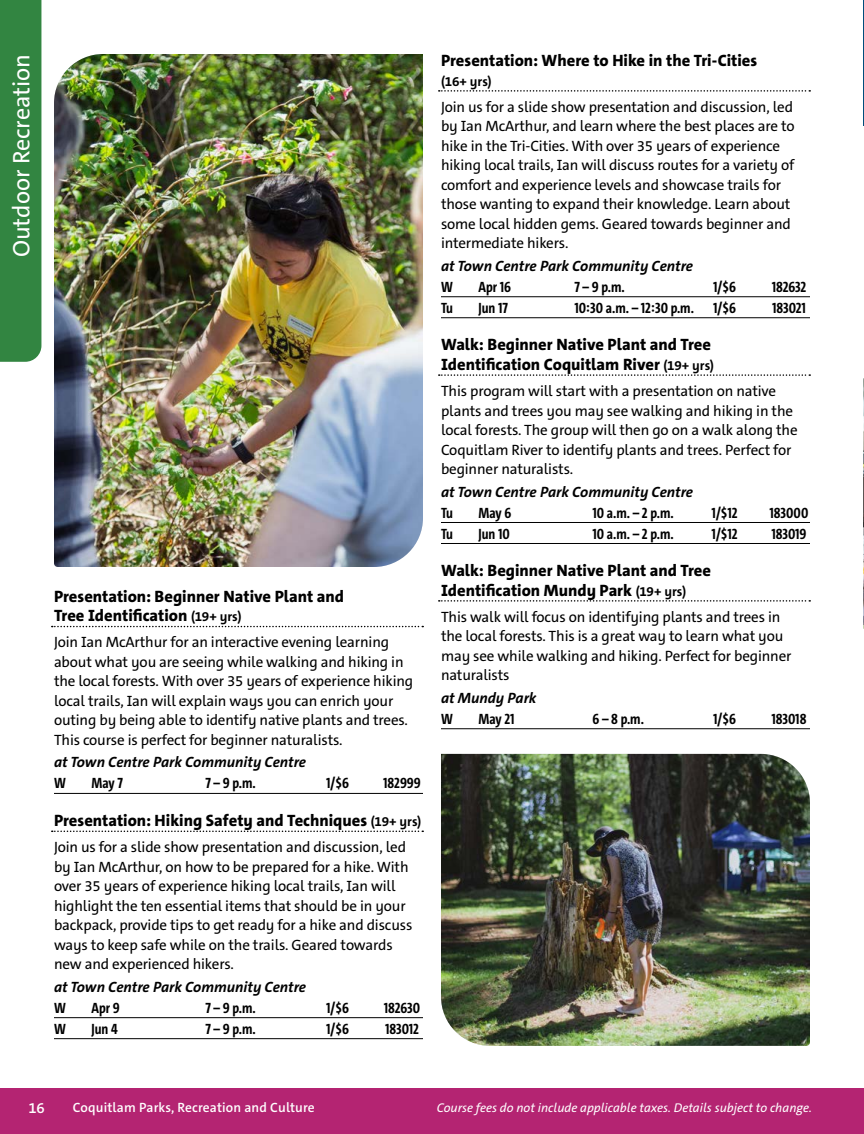
<style>
.page{position:relative;width:864px;height:1134px;background:#fff}
.page>*{position:absolute;margin:0;border:0;box-sizing:border-box;transform-origin:0 0}
.t1{font:24px "The Sans C5";color:#fff}
.Program_Copy{font:800 16.5px/19.5px "The Sans C5";color:#000}
.Description{font:15px/19.5px "The Sans C5";letter-spacing:-.01em;color:#000}
.Details{font:700 15px "The Sans Cd";color:#000}
.Location{font:italic 700 15px "The Sans C5";color:#000}
.Details_-_long_listed_time{font:700 15px "The Sans Cd";color:#000}
.t2{font:600 15px "The Sans C5";color:#fff}
.t3{font:600 13.5px "The Sans C5";letter-spacing:.01em;color:#fff}
.Program_Copy-2{font:700 13.5px "The Sans C5";color:#000}
.t4{font:italic 12.75px "The Sans C5";color:#fff}
.s1{font-weight:700;font-size:13.5px}
</style>
<div class="page">
<svg style="left:52px;top:626px;width:371px;height:1px"></svg>
<hr style="left:54px;top:793px;width:369px;height:1px;background:#000">
<svg style="left:52px;top:831px;width:371px;height:1px"></svg>
<hr style="left:54px;top:1017px;width:369px;height:1px;background:#000">
<hr style="left:54px;top:1038px;width:369px;height:1px;background:#000">
<svg style="left:439px;top:90px;width:371px;height:2px"></svg>
<hr style="left:441px;top:296px;width:369px;height:1px;background:#000">
<hr style="left:441px;top:317px;width:369px;height:1px;background:#000">
<svg style="left:439px;top:374px;width:371px;height:2px"></svg>
<hr style="left:441px;top:522px;width:369px;height:1px;background:#000">
<hr style="left:441px;top:543px;width:369px;height:1px;background:#000">
<svg style="left:439px;top:600px;width:371px;height:2px"></svg>
<hr style="left:441px;top:728px;width:369px;height:1px;background:#000">
<img style="left:54px;top:54px;width:369px;height:513px">
<img style="left:441px;top:754px;width:369px;height:292px">
<hr style="left:863px;top:0;width:1px;height:125px;background:#004e7c">
<svg style="left:863px;top:378px;width:1px;height:251px"></svg>
<div style="left:0;top:1088px;width:864px;height:46px;background:#b42472"></div>
<div style="left:0;top:0;width:41px;height:362px;background:#328541"></div>
<h1 class="t1" style="left:6px;top:257px;width:205px;rotate:-90deg">Outdoor Recreation</h1>
<p class="Program_Copy" style="left:54px;top:587px;width:292px">Presentation: Beginner Native Plant and<br>Tree Identification <span class="s1">(19+ yrs)</span></p>
<p class="Description" style="left:54px;top:633px;width:361px">Join Ian McArthur for an interactive evening learning about what you are seeing while walking and hiking in the local forests. With over 35 years of experience hiking local trails, Ian will explain ways you can enrich your outing by being able to identify native plants and trees.<br>This course is perfect for beginner naturalists.</p>
<p class="Location" style="left:54px;top:753px;width:254px">at Town Centre Park Community Centre</p>
<p class="Details" style="left:54px;top:774px;width:13px">W</p>
<p class="Details" style="left:92px;top:774px;width:33px">May 7</p>
<p class="Details" style="left:206px;top:774px;width:52px">7 – 9 p.m.</p>
<p class="Details" style="left:326px;top:774px;width:24px">1/$6</p>
<p class="Details" style="left:383px;top:774px;width:39px">182999</p>
<p class="Program_Copy" style="left:54px;top:811px;width:369px">Presentation: Hiking Safety and Techniques <span class="s1">(19+ yrs)</span></p>
<p class="Description" style="left:54px;top:838px;width:360px">Join us for a slide show presentation and discussion, led by Ian McArthur, on how to be prepared for a hike. With over 35 years of experience hiking local trails, Ian will highlight the ten essential items that should be in your backpack, provide tips to get ready for a hike and discuss ways to keep safe while on the trails. Geared towards new and experienced hikers.</p>
<p class="Location" style="left:54px;top:977px;width:254px">at Town Centre Park Community Centre</p>
<p class="Details" style="left:54px;top:998px;width:13px">W</p>
<p class="Details" style="left:92px;top:998px;width:30px">Apr 9</p>
<p class="Details" style="left:206px;top:998px;width:52px">7 – 9 p.m.</p>
<p class="Details" style="left:326px;top:998px;width:24px">1/$6</p>
<p class="Details" style="left:384px;top:998px;width:38px">182630</p>
<p class="Details" style="left:54px;top:1019px;width:13px">W</p>
<p class="Details" style="left:92px;top:1019px;width:28px">Jun 4</p>
<p class="Details" style="left:206px;top:1019px;width:52px">7 – 9 p.m.</p>
<p class="Details" style="left:326px;top:1019px;width:24px">1/$6</p>
<p class="Details" style="left:385px;top:1019px;width:35px">183012</p>
<p class="Program_Copy" style="left:441px;top:51px;width:318px">Presentation: Where to Hike in the Tri-Cities</p>
<p class="Program_Copy-2" style="left:441px;top:72px;width:52px">(16+ yrs)</p>
<p class="Description" style="left:441px;top:97px;width:355px">Join us for a slide show presentation and discussion, led by Ian McArthur, and learn where the best places are to hike in the Tri-Cities. With over 35 years of experience hiking local trails, Ian will discuss routes for a variety of comfort and experience levels and showcase trails for those wanting to expand their knowledge. Learn about some local hidden gems. Geared towards beginner and intermediate hikers.</p>
<p class="Location" style="left:441px;top:256px;width:254px">at Town Centre Park Community Centre</p>
<p class="Details_-_long_listed_time" style="left:441px;top:277px;width:13px">W</p>
<p class="Details_-_long_listed_time" style="left:478px;top:277px;width:34px">Apr 16</p>
<p class="Details_-_long_listed_time" style="left:574px;top:277px;width:52px">7 – 9 p.m.</p>
<p class="Details_-_long_listed_time" style="left:713px;top:277px;width:24px">1/$6</p>
<p class="Details_-_long_listed_time" style="left:772px;top:277px;width:36px">182632</p>
<p class="Details_-_long_listed_time" style="left:441px;top:298px;width:13px">Tu</p>
<p class="Details_-_long_listed_time" style="left:478px;top:298px;width:31px">Jun 17</p>
<p class="Details_-_long_listed_time" style="left:574px;top:298px;width:121px">10:30 a.m. – 12:30 p.m.</p>
<p class="Details_-_long_listed_time" style="left:713px;top:298px;width:24px">1/$6</p>
<p class="Details_-_long_listed_time" style="left:772px;top:298px;width:35px">183021</p>
<p class="Program_Copy" style="left:441px;top:335px;width:275px">Walk: Beginner Native Plant and Tree<br>Identification Coquitlam River <span class="s1">(19+ yrs)</span></p>
<p class="Description" style="left:441px;top:381px;width:358px">This program will start with a presentation on native plants and trees you may see walking and hiking in the local forests. The group will then go on a walk along the Coquitlam River to identify plants and trees. Perfect for beginner naturalists.</p>
<p class="Location" style="left:441px;top:482px;width:254px">at Town Centre Park Community Centre</p>
<p class="Details" style="left:441px;top:503px;width:13px">Tu</p>
<p class="Details" style="left:478px;top:503px;width:34px">May 6</p>
<p class="Details" style="left:592px;top:503px;width:83px">10 a.m. – 2 p.m.</p>
<p class="Details" style="left:711px;top:503px;width:28px">1/$12</p>
<p class="Details" style="left:769px;top:503px;width:41px">183000</p>
<p class="Details" style="left:441px;top:524px;width:13px">Tu</p>
<p class="Details" style="left:478px;top:524px;width:33px">Jun 10</p>
<p class="Details" style="left:592px;top:524px;width:83px">10 a.m. – 2 p.m.</p>
<p class="Details" style="left:711px;top:524px;width:28px">1/$12</p>
<p class="Details" style="left:771px;top:524px;width:37px">183019</p>
<p class="Program_Copy" style="left:441px;top:561px;width:272px">Walk: Beginner Native Plant and Tree<br>Identification Mundy Park <span class="s1">(19+ yrs)</span></p>
<p class="Description" style="left:441px;top:607px;width:352px">This walk will focus on identifying plants and trees in the local forests. This is a great way to learn what you may see while walking and hiking. Perfect for beginner naturalists</p>
<p class="Location" style="left:441px;top:688px;width:97px">at Mundy Park</p>
<p class="Details" style="left:441px;top:709px;width:13px">W</p>
<p class="Details" style="left:478px;top:709px;width:37px">May 21</p>
<p class="Details" style="left:592px;top:709px;width:53px">6 – 8 p.m.</p>
<p class="Details" style="left:713px;top:709px;width:24px">1/$6</p>
<p class="Details" style="left:772px;top:709px;width:36px">183018</p>
<p class="t2" style="left:28px;top:1098px;width:18px">16</p>
<p class="t3" style="left:73px;top:1099px;width:243px">Coquitlam Parks, Recreation and Culture</p>
<p class="t4" style="left:437px;top:1099px;width:377px">Course fees do not include applicable taxes. Details subject to change.</p>
</div>
